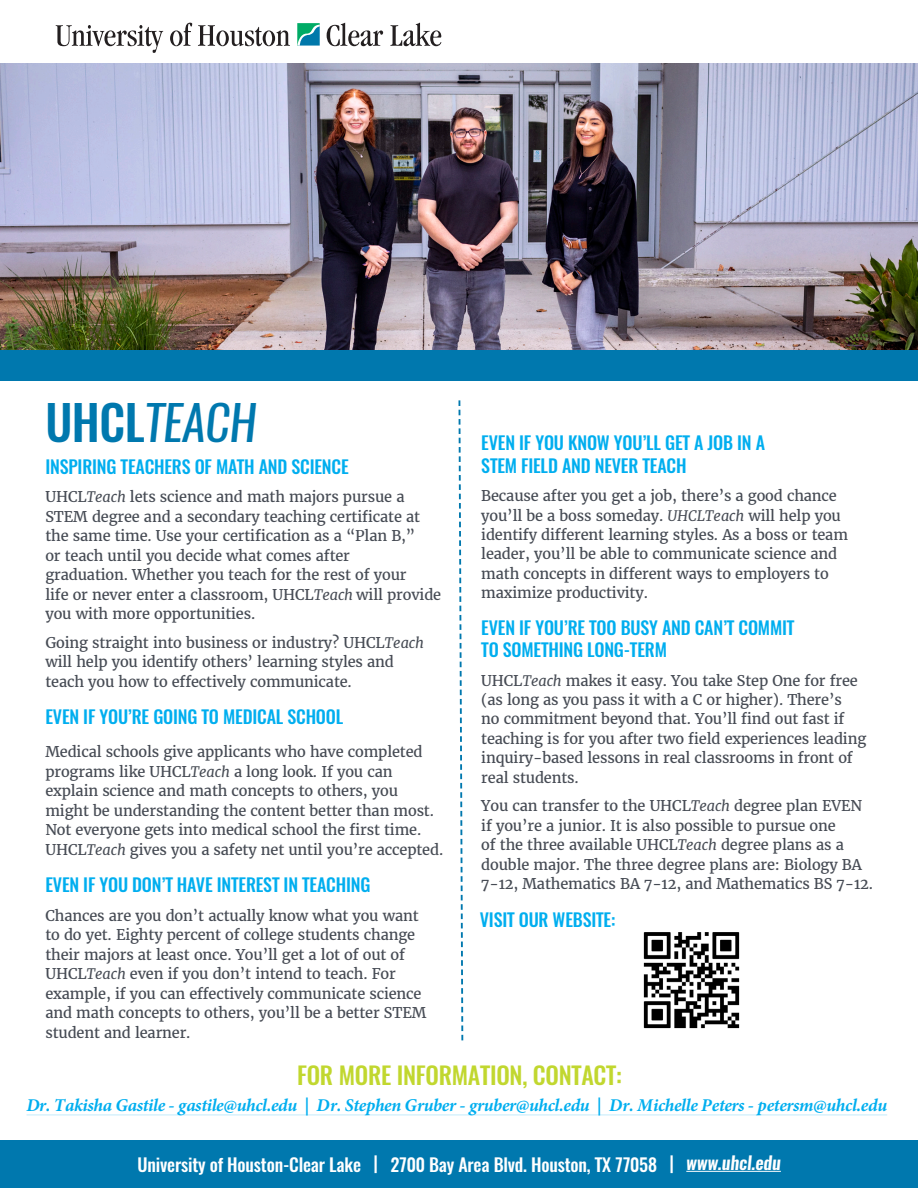
<style>
.page{position:relative;width:918px;height:1188px;background:#fff}
.page>*{position:absolute;margin:0;border:0;box-sizing:border-box;transform-origin:0 0}
.Body_copy{font:italic 48px "Oswald";letter-spacing:-.01em;color:#0078ae}
.Body_copy-2{font:500 24px "Oswald";letter-spacing:-.01em;color:#c1d72f}
.Body_copy-3{font:500 18px/22.5px "Oswald";letter-spacing:-.01em;color:#00aeef}
.Body_copy-4{font:italic 700 18px "Minion Pro";letter-spacing:-.02em;color:#00aeef}
.Body_copy-5{font:500 18px "Oswald";letter-spacing:-.01em;color:#fff}
.Body_copy-6{font:14.7px/19.5px "Merriweather";letter-spacing:-.01em;color:#464b54}
.s1{font-weight:500;font-style:normal}
.s2{font-style:italic}
.s3{font-weight:600;font-style:italic}
</style>
<div class="page">
<svg style="left:56px;top:25px;width:107px;height:28px"></svg>
<svg style="left:170px;top:23px;width:22px;height:23px"></svg>
<svg style="left:198px;top:25px;width:92px;height:21px"></svg>
<svg style="left:327px;top:23px;width:56px;height:23px"></svg>
<svg style="left:390px;top:23px;width:51px;height:23px"></svg>
<svg style="left:297px;top:23px;width:23px;height:23px"></svg>
<img style="left:0;top:63px;width:918px;height:288px">
<div style="left:0;top:351px;width:918px;height:30px;background:#0078ae"></div>
<svg style="left:458px;top:400px;width:6px;height:641px"></svg>
<div style="left:0;top:1140px;width:918px;height:48px;background:#0078ae"></div>
<hr style="left:686px;top:1171px;width:95px;height:1px;background:#fff">
<img style="left:643px;top:932px;width:97px;height:97px">
<hr style="left:27px;top:1115px;width:860px;height:1px;background:#00aeef">
<p class="Body_copy" style="left:45px;top:390px;width:212px"><span class="s1">UHCL</span>TEACH</p>
<p class="Body_copy-3" style="left:45px;top:455px;width:305px">INSPIRING TEACHERS OF MATH AND SCIENCE</p>
<p class="Body_copy-6" style="left:45px;top:487px;width:397px">UHCL<span class="s2">Teach</span> lets science and math majors pursue a STEM degree and a secondary teaching certificate at the same time. Use your certification as a “Plan B,”<br>or teach until you decide what comes after<br>graduation. Whether you teach for the rest of your<br>life or never enter a classroom, UHCL<span class="s2">Teach</span> will provide you with more opportunities.</p>
<p class="Body_copy-6" style="left:45px;top:633px;width:380px">Going straight into business or industry? UHCL<span class="s2">Teach </span>will help you identify others’ learning styles and teach you how to effectively communicate.</p>
<p class="Body_copy-3" style="left:45px;top:706px;width:299px">EVEN IF YOU’RE GOING TO MEDICAL SCHOOL</p>
<p class="Body_copy-6" style="left:45px;top:742px;width:399px">Medical schools give applicants who have completed programs like UHCL<span class="s2">Teach</span> a long look. If you can explain science and math concepts to others, you might be understanding the content better than most.<br>Not everyone gets into medical school the first time.<br>UHCL<span class="s2">Teach</span> gives you a safety net until you’re accepted.</p>
<p class="Body_copy-3" style="left:45px;top:874px;width:327px">EVEN IF YOU DON’T HAVE INTEREST IN TEACHING</p>
<p class="Body_copy-6" style="left:45px;top:906px;width:382px">Chances are you don’t actually know what you want to do yet. Eighty percent of college students change their majors at least once. You’ll get a lot of out of UHCL<span class="s2">Teach</span> even if you don’t intend to teach. For example, if you can effectively communicate science and math concepts to others, you’ll be a better STEM student and learner.</p>
<p class="Body_copy-3" style="left:481px;top:432px;width:285px">EVEN IF YOU KNOW YOU’LL GET A JOB IN A<br>STEM FIELD AND NEVER TEACH</p>
<p class="Body_copy-6" style="left:481px;top:486px;width:368px">Because after you get a job, there’s a good chance you’ll be a boss someday. <span class="s2">UHCLTeach</span> will help you identify different learning styles. As a boss or team leader, you’ll be able to communicate science and math concepts in different ways to employers to maximize productivity.</p>
<p class="Body_copy-3" style="left:481px;top:616px;width:315px">EVEN IF YOU’RE TOO BUSY AND CAN’T COMMIT<br>TO SOMETHING LONG-TERM</p>
<p class="Body_copy-6" style="left:481px;top:671px;width:387px">UHCL<span class="s2">Teach</span> makes it easy. You take Step One for free (as long as you pass it with a C or higher). There’s<br>no commitment beyond that. You’ll find out fast if teaching is for you after two field experiences leading inquiry-based lessons in real classrooms in front of real students.</p>
<p class="Body_copy-6" style="left:481px;top:797px;width:393px">You can transfer to the UHCL<span class="s2">Teach</span> degree plan EVEN if you’re a junior. It is also possible to pursue one<br>of the three available UHCL<span class="s2">Teach</span> degree plans as a double major. The three degree plans are: Biology BA 7-12, Mathematics BA 7-12, and Mathematics BS 7-12.</p>
<p class="Body_copy-3" style="left:480px;top:909px;width:137px">VISIT OUR WEBSITE:</p>
<p class="Body_copy-2" style="left:297px;top:1058px;width:326px">FOR MORE INFORMATION, CONTACT:</p>
<p class="Body_copy-4" style="left:27px;top:1093px;width:862px">Dr. Takisha Gastile - gastile@uhcl.edu | Dr. Stephen Gruber - gruber@uhcl.edu | Dr. Michelle Peters - petersm@uhcl.edu</p>
<p class="Body_copy-5" style="left:138px;top:1152px;width:645px">University of Houston-Clear Lake | 2700 Bay Area Blvd. Houston, TX 77058 | <span class="s3">www.uhcl.edu</span></p>
</div>
